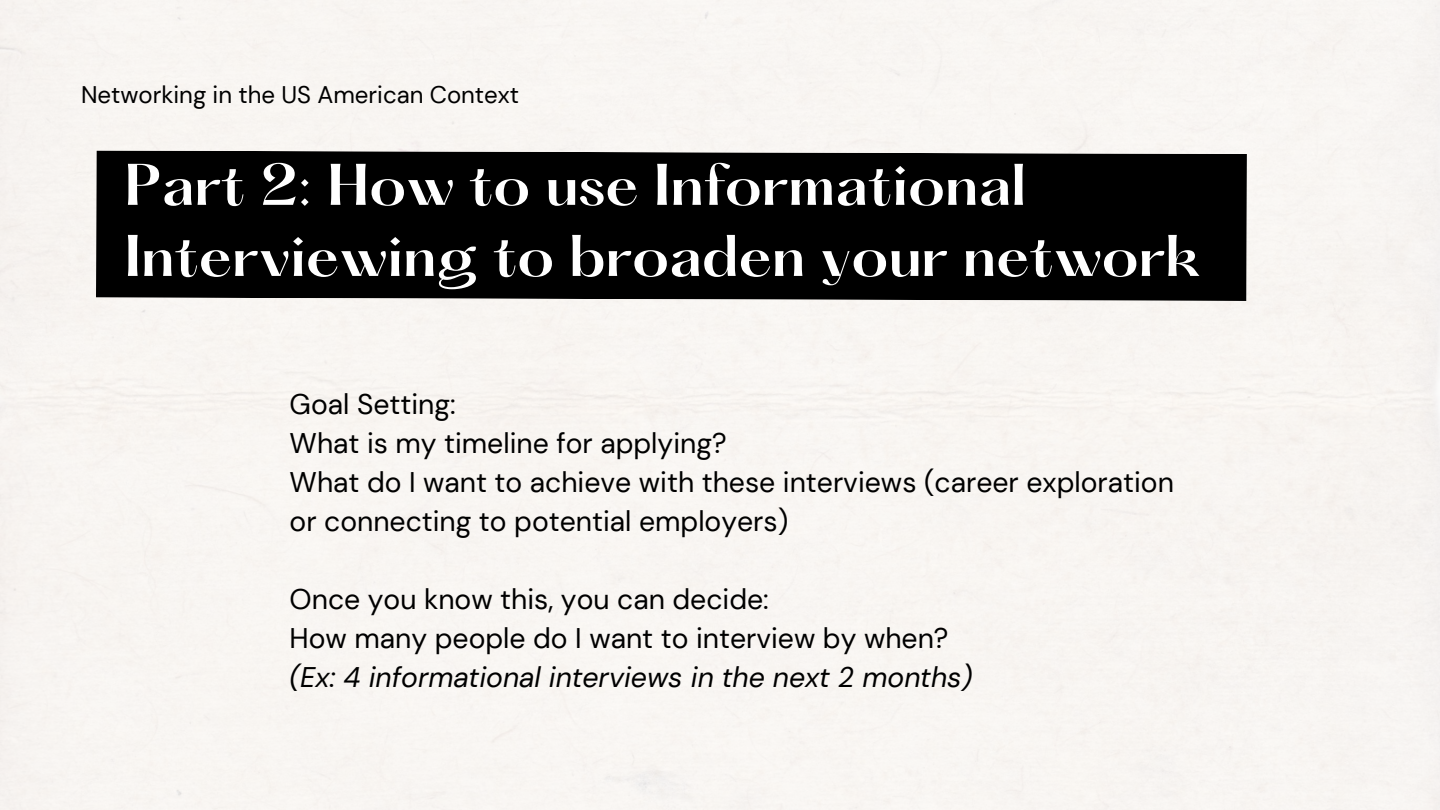
<style>
.page{position:relative;width:1440px;height:810px;background:#fff}
.page>*{position:absolute;margin:0;border:0;box-sizing:border-box;transform-origin:0 0}
.t1{font:600 51.3px/71.1px "Hatton";color:#fff}
.t2{font:28.4px/39px "DM Sans";color:#000}
.t3{font:italic 28.4px "DM Sans";color:#000}
.t4{font:24px "DM Sans";color:#000}
</style>
<div class="page">
<div style="left:96px;top:151px;width:1151px;height:150px;background:#000"></div>
<p class="t4" style="left:81px;top:80px;width:440px">Networking in the US American Context</p>
<h1 class="t1" style="left:124px;top:155px;width:1078px">Part 2: How to use Informational<br>Interviewing to broaden your network</h1>
<p class="t2" style="left:290px;top:385px;width:886px">Goal Setting:<br>What is my timeline for applying?<br>What do I want to achieve with these interviews (career exploration or connecting to potential employers)</p>
<p class="t2" style="left:290px;top:580px;width:661px">Once you know this, you can decide:<br>How many people do I want to interview by when?</p>
<p class="t3" style="left:290px;top:659px;width:684px">(Ex: 4 informational interviews in the next 2 months)</p>
</div>
